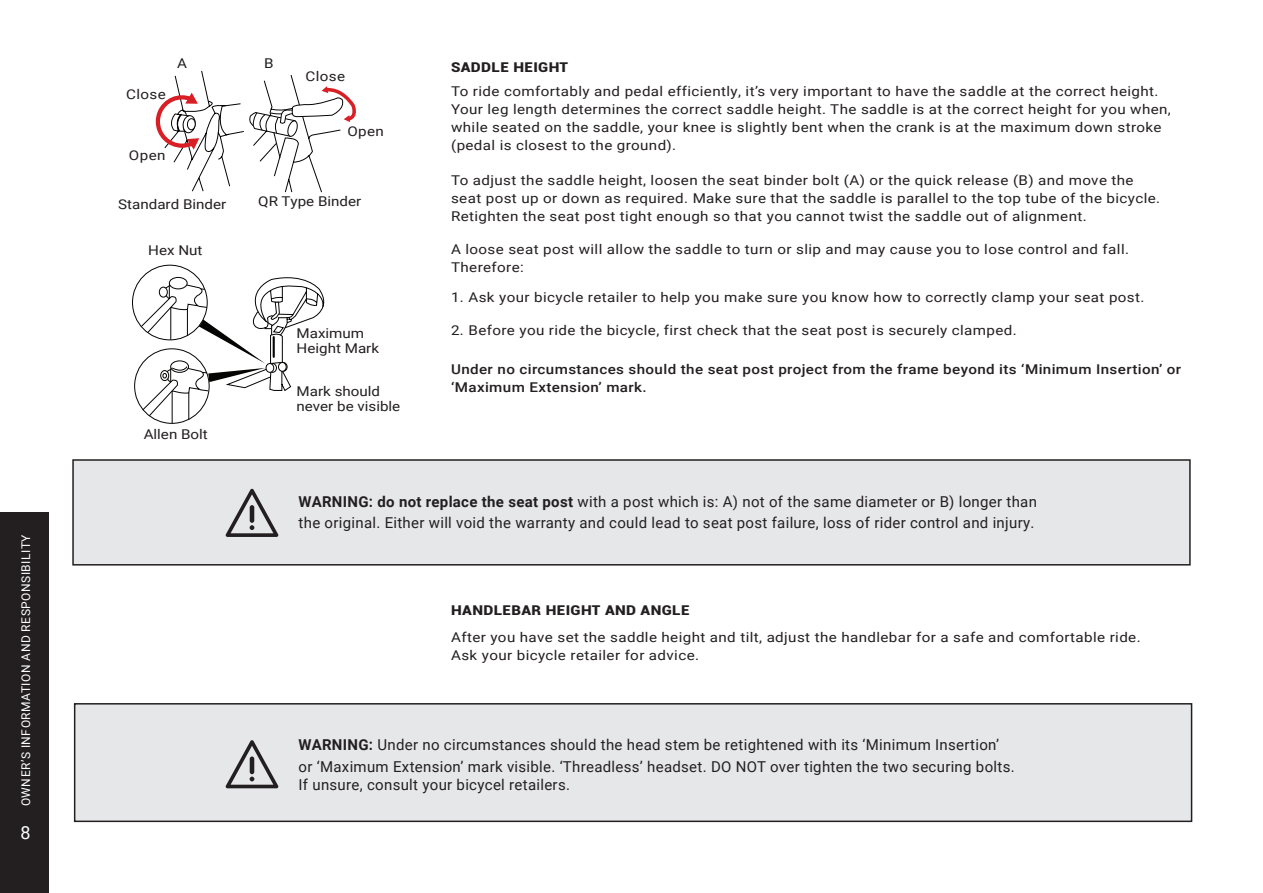
<style>
.page{position:relative;width:1263px;height:893px;background:#fff}
.page>*{position:absolute;margin:0;border:0;box-sizing:border-box;transform-origin:0 0}
.t1{font:18px "Roboto";color:#fff}
.t2{font:15px/21.6px "Roboto";letter-spacing:.02em;color:#231f20}
.t3{font:13.5px/18px "Roboto";letter-spacing:.025em;color:#231f20;scale:1.12 1}
.t4{font:500 13.5px/18px "Roboto";letter-spacing:.025em;color:#231f20;scale:1.12 1}
.t5{font:13.5px "Roboto";color:#231f20;scale:1.12 1}
.t6{font:900 13.5px "Roboto";letter-spacing:.025em;color:#231f20;scale:1.12 1}
.t7{font:12px "Roboto";letter-spacing:.04em;color:#fff}
.s1{font-weight:700}
</style>
<div class="page">
<div style="left:0;top:512px;width:49px;height:381px;background:#231f20"></div>
<div style="left:75px;top:704px;width:1116px;height:117px;background:#e6e7e9"></div>
<div style="left:74px;top:703px;width:1118px;height:119px;border:2px solid #231f20"></div>
<svg style="left:226px;top:740px;width:52px;height:48px"></svg>
<div style="left:73px;top:460px;width:1117px;height:105px;background:#e6e7e9"></div>
<div style="left:72px;top:459px;width:1119px;height:107px;border:2px solid #231f20"></div>
<svg style="left:226px;top:489px;width:52px;height:48px"></svg>
<svg style="left:132px;top:264px;width:193px;height:160px"></svg>
<svg style="left:155px;top:70px;width:201px;height:123px"></svg>
<p class="t7" style="left:17px;top:806px;width:273px;rotate:-90deg">OWNER’S INFORMATION AND RESPONSIBILITY</p>
<h1 class="t1" style="left:20px;top:820px;width:12px">8</h1>
<p class="t3" style="left:126px;top:85px;width:37px">Close</p>
<p class="t3" style="left:177px;top:54px;width:10px">A</p>
<p class="t3" style="left:129px;top:146px;width:34px">Open</p>
<p class="t5" style="left:118px;top:195px;width:98px">Standard Binder</p>
<p class="t3" style="left:148px;top:241px;width:50px">Hex Nut</p>
<p class="t5" style="left:144px;top:425px;width:59px">Allen Bolt</p>
<p class="t3" style="left:264px;top:54px;width:10px">B</p>
<p class="t3" style="left:306px;top:67px;width:37px">Close</p>
<p class="t3" style="left:347px;top:122px;width:34px">Open</p>
<p class="t5" style="left:258px;top:191px;width:93px">QR Type Binder</p>
<p class="t5" style="left:297px;top:324px;width:62px">Maximum</p>
<p class="t5" style="left:297px;top:339px;width:75px">Height Mark</p>
<p class="t5" style="left:297px;top:382px;width:76px">Mark should</p>
<p class="t5" style="left:297px;top:397px;width:94px">never be visible</p>
<p class="t6" style="left:451px;top:58px;width:106px">SADDLE HEIGHT</p>
<p class="t3" style="left:451px;top:82px;width:644px">To ride comfortably and pedal efficiently, it’s very important to have the saddle at the correct height.<br>Your leg length determines the correct saddle height. The saddle is at the correct height for you when, while seated on the saddle, your knee is slightly bent when the crank is at the maximum down stroke (pedal is closest to the ground).</p>
<p class="t3" style="left:451px;top:170px;width:635px">To adjust the saddle height, loosen the seat binder bolt (A) or the quick release (B) and move the seat post up or down as required. Make sure that the saddle is parallel to the top tube of the bicycle.<br>Retighten the seat post tight enough so that you cannot twist the saddle out of alignment.</p>
<p class="t3" style="left:451px;top:239px;width:607px">A loose seat post will allow the saddle to turn or slip and may cause you to lose control and fall.<br>Therefore:</p>
<p class="t3" style="left:451px;top:287px;width:621px">1. Ask your bicycle retailer to help you make sure you know how to correctly clamp your seat post.</p>
<p class="t3" style="left:451px;top:320px;width:506px">2. Before you ride the bicycle, first check that the seat post is securely clamped.</p>
<p class="t4" style="left:451px;top:359px;width:653px">Under no circumstances should the seat post project from the frame beyond its ‘Minimum Insertion’ or ‘Maximum Extension’ mark.</p>
<p class="t2" style="left:299px;top:491px;width:740px;line-height:21px"><span class="s1">WARNING: do not replace the seat post</span> with a post which is: A) not of the same diameter or B) longer than the original. Either will void the warranty and could lead to seat post failure, loss of rider control and injury.</p>
<p class="t6" style="left:451px;top:601px;width:214px">HANDLEBAR HEIGHT AND ANGLE</p>
<p class="t3" style="left:451px;top:628px;width:617px">After you have set the saddle height and tilt, adjust the handlebar for a safe and comfortable ride.</p>
<p class="t3" style="left:451px;top:646px;width:223px">Ask your bicycle retailer for advice.</p>
<p class="t2" style="left:299px;top:733px;width:718px"><span class="s1">WARNING:</span> Under no circumstances should the head stem be retightened with its ‘Minimum Insertion’ or ‘Maximum Extension’ mark visible. ‘Threadless’ headset. DO NOT over tighten the two securing bolts.</p>
<p class="t2" style="left:299px;top:773px;width:273px">If unsure, consult your bicycel retailers.</p>
</div>
